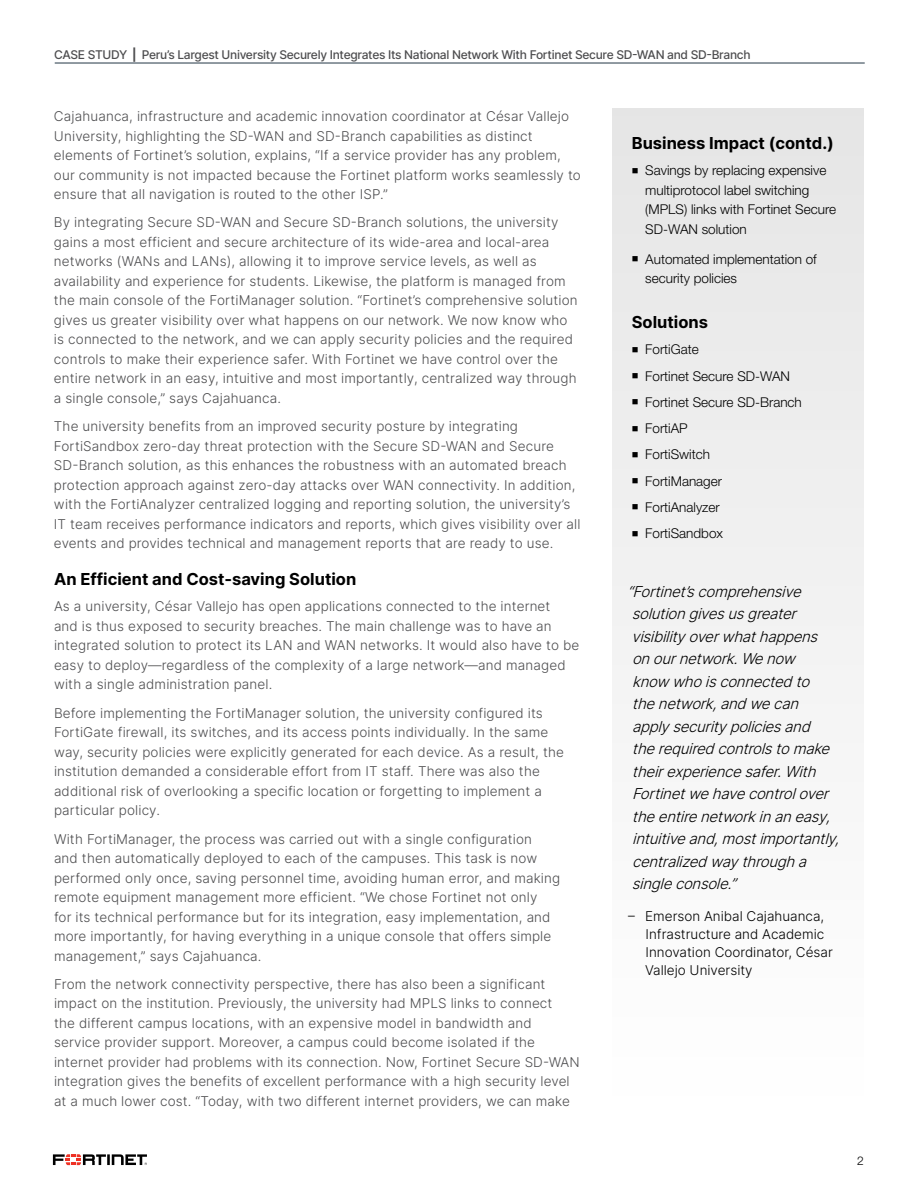
<style>
.page{position:relative;width:918px;height:1188px;background:#fff}
.page>*{position:absolute;margin:0;border:0;box-sizing:border-box;transform-origin:0 0}
.t1{font:700 16.5px "Inter";color:#000}
.t2{font:italic 300 15px/22.5px "Inter";color:#000}
.t3{font:300 13.5px/19.5px "Inter";letter-spacing:.01em;color:#4d4d4f}
.t4{font:300 13.5px/19.5px "Helvetica Neue LT Pro";color:#000}
.t5{font:300 13.5px/18px "Inter";color:#000}
.t6{font:500 12px "Inter";letter-spacing:-.025em;color:#4d4d4f}
.t7{font:300 12px "Helvetica Neue LT Pro";color:#000}
.s1{font-weight:700}
</style>
<div class="page">
<hr style="left:55px;top:63px;width:810px;height:1px;background:#233746">
<svg style="left:53px;top:1154px;width:94px;height:11px"></svg>
<div style="left:612px;top:108px;width:252px;height:999px;background:#f2f2f2"></div>
<p class="t6" style="left:54px;top:46px;width:698px">CASE STUDY <span class="s1">|</span> Peru’s Largest University Securely Integrates Its National Network With Fortinet Secure SD-WAN and SD-Branch</p>
<p class="t3" style="left:54px;top:106px;width:528px">Cajahuanca, infrastructure and academic innovation coordinator at César Vallejo University, highlighting the SD-WAN and SD-Branch capabilities as distinct elements of Fortinet’s solution, explains, “If a service provider has any problem, our community is not impacted because the Fortinet platform works seamlessly to ensure that all navigation is routed to the other ISP.”</p>
<p class="t3" style="left:54px;top:212px;width:525px">By integrating Secure SD-WAN and Secure SD-Branch solutions, the university gains a most efficient and secure architecture of its wide-area and local-area networks (WANs and LANs), allowing it to improve service levels, as well as availability and experience for students. Likewise, the platform is managed from the main console of the FortiManager solution. “Fortinet’s comprehensive solution gives us greater visibility over what happens on our network. We now know who is connected to the network, and we can apply security policies and the required controls to make their experience safer. With Fortinet we have control over the entire network in an easy, intuitive and most importantly, centralized way through a single console,” says Cajahuanca.</p>
<p class="t3" style="left:54px;top:416px;width:528px">The university benefits from an improved security posture by integrating FortiSandbox zero-day threat protection with the Secure SD-WAN and Secure SD-Branch solution, as this enhances the robustness with an automated breach protection approach against zero-day attacks over WAN connectivity. In addition, with the FortiAnalyzer centralized logging and reporting solution, the university’s IT team receives performance indicators and reports, which gives visibility over all events and provides technical and management reports that are ready to use.</p>
<p class="t1" style="left:54px;top:567px;width:304px">An Efficient and Cost-saving Solution</p>
<p class="t3" style="left:54px;top:596px;width:527px">As a university, César Vallejo has open applications connected to the internet<br>and is thus exposed to security breaches. The main challenge was to have an integrated solution to protect its LAN and WAN networks. It would also have to be easy to deploy—regardless of the complexity of a large network—and managed with a single administration panel.</p>
<p class="t3" style="left:54px;top:703px;width:512px">Before implementing the FortiManager solution, the university configured its FortiGate firewall, its switches, and its access points individually. In the same way, security policies were explicitly generated for each device. As a result, the institution demanded a considerable effort from IT staff. There was also the additional risk of overlooking a specific location or forgetting to implement a particular policy.</p>
<p class="t3" style="left:54px;top:829px;width:508px">With FortiManager, the process was carried out with a single configuration<br>and then automatically deployed to each of the campuses. This task is now performed only once, saving personnel time, avoiding human error, and making remote equipment management more efficient. “We chose Fortinet not only<br>for its technical performance but for its integration, easy implementation, and more importantly, for having everything in a unique console that offers simple management,” says Cajahuanca.</p>
<p class="t3" style="left:54px;top:974px;width:527px">From the network connectivity perspective, there has also been a significant impact on the institution. Previously, the university had MPLS links to connect<br>the different campus locations, with an expensive model in bandwidth and service provider support. Moreover, a campus could become isolated if the internet provider had problems with its connection. Now, Fortinet Secure SD-WAN integration gives the benefits of excellent performance with a high security level at a much lower cost. “Today, with two different internet providers, we can make</p>
<p class="t1" style="left:632px;top:131px;width:204px">Business Impact (contd.)</p>
<p class="t4" style="left:645px;top:160px;width:192px;text-indent:-14px">■ Savings by replacing expensive multiprotocol label switching (MPLS) links with Fortinet Secure<br>SD-WAN solution</p>
<p class="t4" style="left:645px;top:249px;width:173px;text-indent:-14px">■ Automated implementation of security policies</p>
<p class="t1" style="left:632px;top:310px;width:78px">Solutions</p>
<p class="t4" style="left:632px;top:339px;width:69px">■ FortiGate</p>
<p class="t4" style="left:632px;top:366px;width:160px">■ Fortinet Secure SD-WAN</p>
<p class="t4" style="left:632px;top:392px;width:172px">■ Fortinet Secure SD-Branch</p>
<p class="t4" style="left:632px;top:418px;width:58px">■ FortiAP</p>
<p class="t4" style="left:632px;top:444px;width:80px">■ FortiSwitch</p>
<p class="t4" style="left:632px;top:471px;width:92px">■ FortiManager</p>
<p class="t4" style="left:632px;top:497px;width:90px">■ FortiAnalyzer</p>
<p class="t4" style="left:632px;top:523px;width:93px">■ FortiSandbox</p>
<p class="t2" style="left:627px;top:580px;width:219px">“Fortinet’scomprehensive solutiongivesusgreater visibilityoverwhathappens onournetwork.Wenow<br>know whoisconnectedto thenetwork,andwecan applysecuritypoliciesand therequiredcontrolstomake theirexperiencesafer.With<br>Fortinetwehavecontrolover theentirenetworkinaneasy, intuitiveand,mostimportantly, centralizedwaythrougha singleconsole.”</p>
<p class="t5" style="left:645px;top:907px;width:189px;text-indent:-17px">– Emerson Anibal Cajahuanca,<br>Infrastructure and Academic<br>Innovation Coordinator, César<br>Vallejo University</p>
<p class="t7" style="left:857px;top:1154px;width:8px">2</p>
</div>
